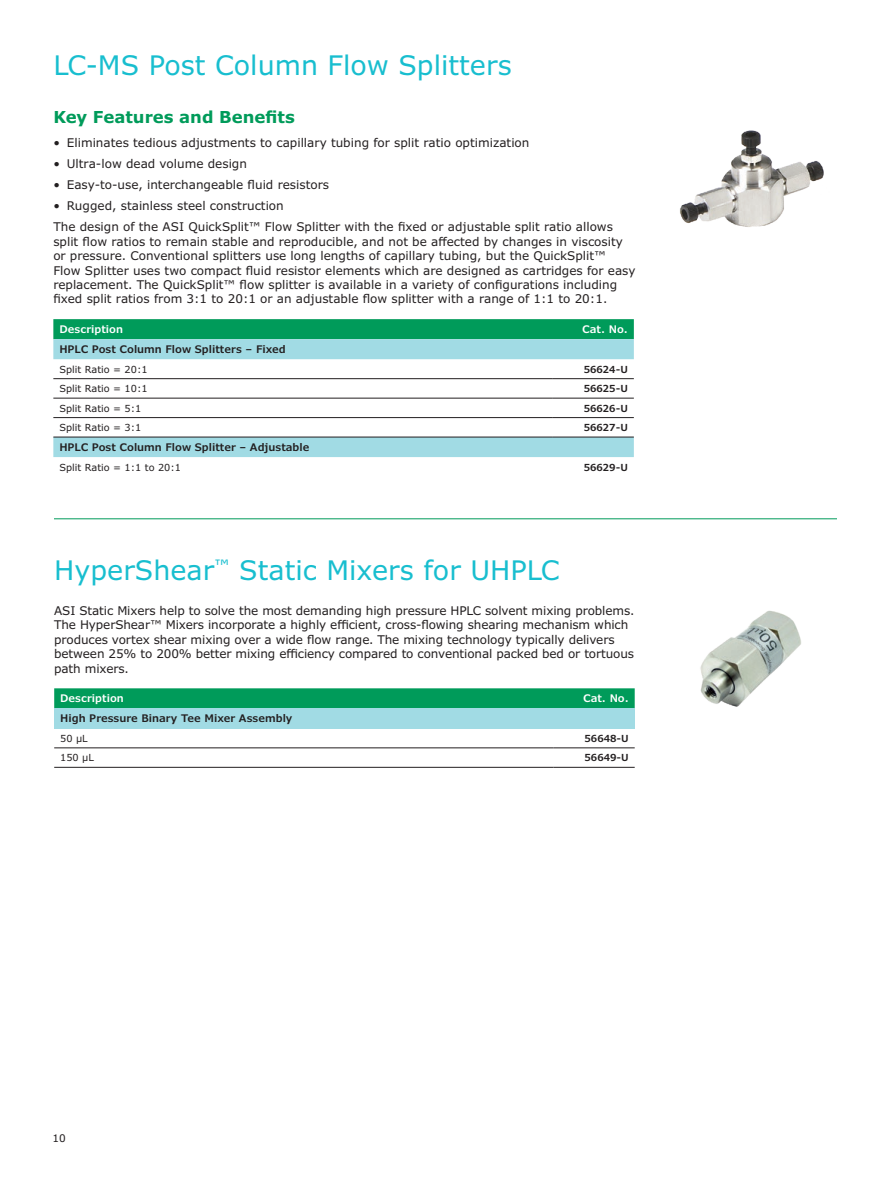
<style>
.page{position:relative;width:891px;height:1188px;background:#fff}
.page>*{position:absolute;margin:0;border:0;box-sizing:border-box;transform-origin:0 0}
.t1{font:27px "Verdana Pro";color:#18becf}
.t2{font:700 16.5px "Verdana Pro";color:#009b5a}
.t3{font:12px/14.4px "Verdana Pro";color:#231f20}
.t4{font:600 10.5px "Verdana Pro";color:#231f20}
.t5{font:600 10.5px "Verdana Pro";color:#fff}
.t6{font:10.5px "Verdana Pro";color:#231f20}
.t7{font:9.75px "Verdana Pro";color:#231f20}
.t8{font:600 9.75px "Verdana Pro";color:#231f20}
</style>
<div class="page">
<div style="left:54px;top:688px;width:581px;height:20px;background:#009b5a"></div>
<div style="left:54px;top:708px;width:581px;height:20px;background:#a1dbe4"></div>
<hr style="left:54px;top:767px;width:500px;height:1px;background:#231f20">
<hr style="left:54px;top:747px;width:500px;height:1px;background:#231f20">
<hr style="left:554px;top:747px;width:81px;height:1px;background:#231f20">
<hr style="left:554px;top:767px;width:81px;height:1px;background:#231f20">
<img style="left:700px;top:610px;width:101px;height:97px">
<div style="left:53px;top:319px;width:581px;height:20px;background:#009b5a"></div>
<svg style="left:53px;top:339px;width:581px;height:118px"></svg>
<hr style="left:53px;top:378px;width:500px;height:1px;background:#231f20">
<hr style="left:553px;top:378px;width:81px;height:1px;background:#231f20">
<hr style="left:53px;top:398px;width:500px;height:1px;background:#231f20">
<hr style="left:553px;top:398px;width:81px;height:1px;background:#231f20">
<hr style="left:53px;top:417px;width:500px;height:1px;background:#231f20">
<hr style="left:553px;top:417px;width:81px;height:1px;background:#231f20">
<hr style="left:53px;top:437px;width:500px;height:1px;background:#231f20">
<hr style="left:553px;top:437px;width:81px;height:1px;background:#231f20">
<img style="left:680px;top:130px;width:144px;height:97px">
<hr style="left:54px;top:518px;width:783px;height:1px;background:#009b5a">
<h1 class="t1" style="left:53px;top:48px;width:460px">LC-MS Post Column Flow Splitters</h1>
<h2 class="t2" style="left:53px;top:107px;width:243px">Key Features and Benefits</h2>
<p class="t3" style="left:53px;top:135px;width:478px">• Eliminates tedious adjustments to capillary tubing for split ratio optimization</p>
<p class="t3" style="left:53px;top:157px;width:195px">• Ultra-low dead volume design</p>
<p class="t3" style="left:53px;top:178px;width:277px">• Easy-to-use, interchangeable fluid resistors</p>
<p class="t3" style="left:53px;top:195px;width:561px;line-height:21.1px">• Rugged, stainless steel construction<br>The design of the ASI QuickSplit™ Flow Splitter with the fixed or adjustable split ratio allows</p>
<p class="t3" style="left:53px;top:234px;width:584px">split flow ratios to remain stable and reproducible, and not be affected by changes in viscosity or pressure. Conventional splitters use long lengths of capillary tubing, but the QuickSplit™ Flow Splitter uses two compact fluid resistor elements which are designed as cartridges for easy replacement. The QuickSplit™ flow splitter is available in a variety of configurations including fixed split ratios from 3:1 to 20:1 or an adjustable flow splitter with a range of 1:1 to 20:1.</p>
<p class="t5" style="left:59px;top:323px;width:65px">Description</p>
<p class="t5" style="left:582px;top:323px;width:47px">Cat. No.</p>
<p class="t4" style="left:59px;top:343px;width:228px">HPLC Post Column Flow Splitters – Fixed</p>
<p class="t7" style="left:59px;top:363px;width:90px">Split Ratio = 20:1</p>
<p class="t8" style="left:584px;top:363px;width:46px">56624-U</p>
<p class="t7" style="left:59px;top:382px;width:90px">Split Ratio = 10:1</p>
<p class="t8" style="left:584px;top:382px;width:46px">56625-U</p>
<p class="t7" style="left:59px;top:402px;width:84px">Split Ratio = 5:1</p>
<p class="t8" style="left:584px;top:402px;width:46px">56626-U</p>
<p class="t7" style="left:59px;top:421px;width:84px">Split Ratio = 3:1</p>
<p class="t8" style="left:584px;top:421px;width:46px">56627-U</p>
<p class="t4" style="left:59px;top:440px;width:252px">HPLC Post Column Flow Splitter – Adjustable</p>
<p class="t7" style="left:59px;top:461px;width:123px">Split Ratio = 1:1 to 20:1</p>
<p class="t8" style="left:584px;top:461px;width:46px">56629-U</p>
<h1 class="t1" style="left:54px;top:553px;width:507px">HyperShear<sup>™</sup> Static Mixers for UHPLC</h1>
<p class="t3" style="left:54px;top:604px;width:582px">ASI Static Mixers help to solve the most demanding high pressure HPLC solvent mixing problems.<br>The HyperShear™ Mixers incorporate a highly efficient, cross-flowing shearing mechanism which produces vortex shear mixing over a wide flow range. The mixing technology typically delivers between 25% to 200% better mixing efficiency compared to conventional packed bed or tortuous path mixers.</p>
<p class="t5" style="left:60px;top:692px;width:65px">Description</p>
<p class="t5" style="left:583px;top:692px;width:47px">Cat. No.</p>
<p class="t4" style="left:60px;top:712px;width:234px">High Pressure Binary Tee Mixer Assembly</p>
<p class="t7" style="left:60px;top:732px;width:29px">50 µL</p>
<p class="t8" style="left:585px;top:732px;width:46px">56648-U</p>
<p class="t7" style="left:60px;top:752px;width:35px">150 µL</p>
<p class="t8" style="left:585px;top:751px;width:46px">56649-U</p>
<p class="t6" style="left:53px;top:1131px;width:15px">10</p>
</div>
